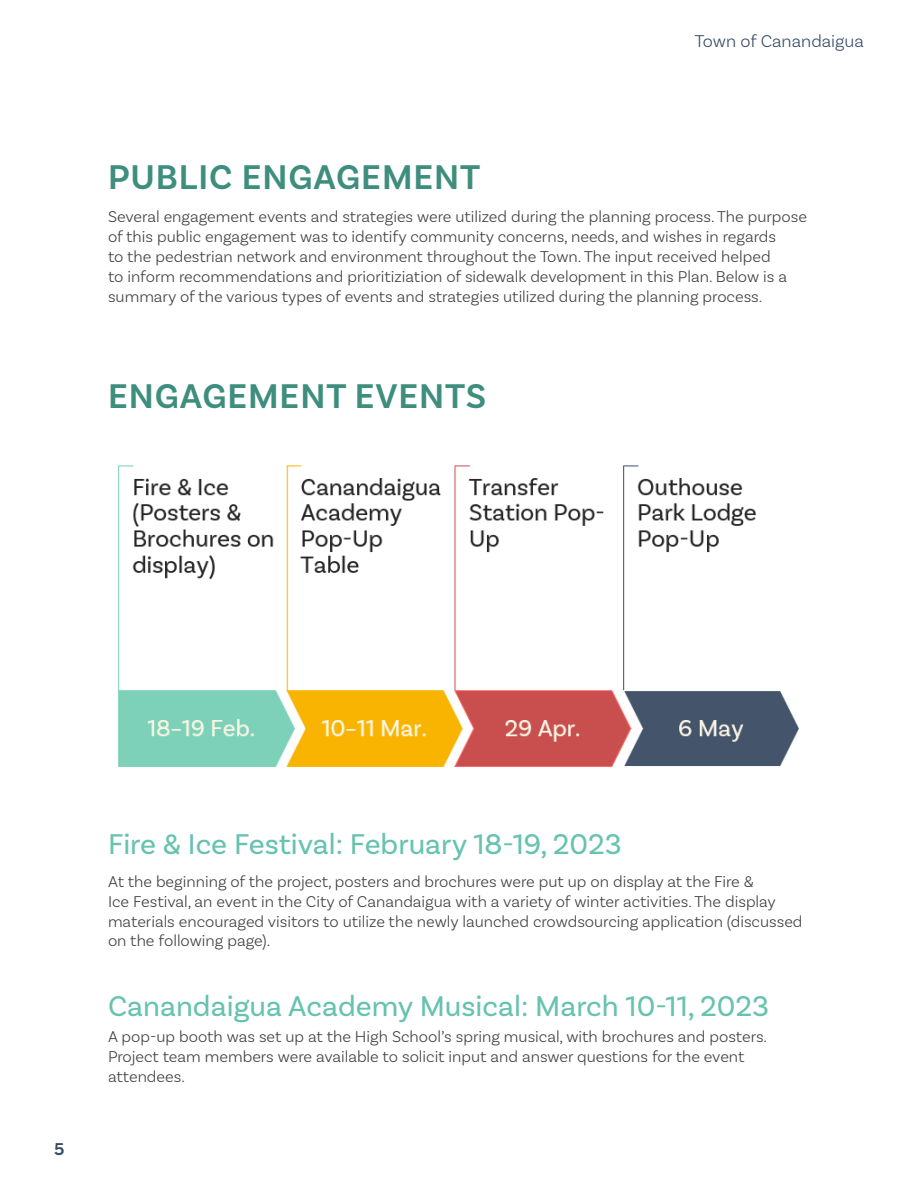
<style>
.page{position:relative;width:918px;height:1188px;background:#fff}
.page>*{position:absolute;margin:0;border:0;box-sizing:border-box;transform-origin:0 0}
.Heading_2{font:600 36px "Basic Sans";letter-spacing:.025em;color:#3e8e7e}
.Heading_3{font:30px "Basic Sans";color:#67c2b0}
.Heading_2-2{font:30px "Basic Sans";color:#67c2b0}
.t1{font:300 18px "Basic Sans";color:#374a67}
.t2{font:600 18px "Basic Sans";color:#374a67}
.Body{font:300 16.5px/19.8px "Basic Sans";color:#3e3e3f}
</style>
<div class="page">
<img style="left:118px;top:465px;width:681px;height:302px">
<p class="t1" style="left:695px;top:30px;width:171px">Town of Canandaigua</p>
<p class="Heading_2" style="left:108px;top:155px;width:374px">PUBLIC ENGAGEMENT</p>
<p class="Body" style="left:108px;top:207px;width:701px">Several engagement events and strategies were utilized during the planning process. The purpose of this public engagement was to identify community concerns, needs, and wishes in regards<br>to the pedestrian network and environment throughout the Town. The input received helped<br>to inform recommendations and prioritiziation of sidewalk development in this Plan. Below is a summary of the various types of events and strategies utilized during the planning process.</p>
<p class="Heading_2" style="left:108px;top:374px;width:380px">ENGAGEMENT EVENTS</p>
<p class="t2" style="left:54px;top:1138px;width:12px">5</p>
<p class="Heading_2-2" style="left:108px;top:826px;width:515px">Fire &amp; Ice Festival: February 18-19, 2023</p>
<p class="Body" style="left:108px;top:871px;width:696px">At the beginning of the project, posters and brochures were put up on display at the Fire &amp;<br>Ice Festival, an event in the City of Canandaigua with a variety of winter activities. The display materials encouraged visitors to utilize the newly launched crowdsourcing application (discussed on the following page).</p>
<p class="Heading_3" style="left:108px;top:988px;width:663px">Canandaigua Academy Musical: March 10-11, 2023</p>
<p class="Body" style="left:108px;top:1027px;width:661px">A pop-up booth was set up at the High School’s spring musical, with brochures and posters.<br>Project team members were available to solicit input and answer questions for the event attendees.</p>
</div>
